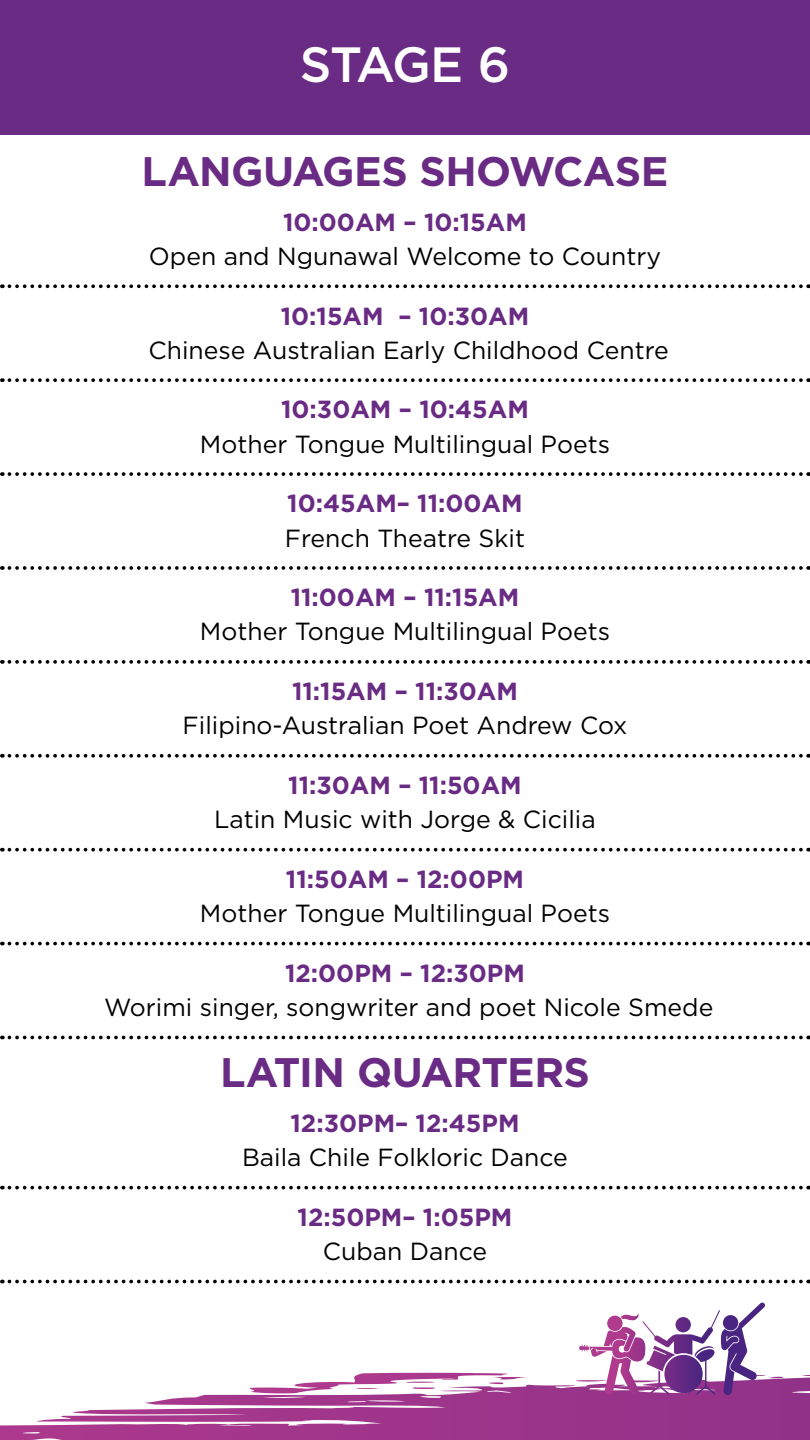
<style>
.page{position:relative;width:810px;height:1440px;background:#fff}
.page>*{position:absolute;margin:0;border:0;box-sizing:border-box;transform-origin:0 0}
.t1{font:500 49.5px "Gotham";letter-spacing:-.045em;color:#fff}
.Guide_Heading{font:700 41.25px "Gotham";letter-spacing:-.015em;color:#692b83}
.Event_Text{font:24.75px "Gotham";color:#000}
.Time_Text{font:700 24.75px "Gotham";color:#692b83}
</style>
<div class="page">
<div style="left:0;top:0;width:810px;height:135px;background:#692b83"></div>
<svg style="left:9px;top:284px;width:800px;height:4px"></svg>
<svg style="left:9px;top:378px;width:800px;height:4px"></svg>
<svg style="left:9px;top:472px;width:800px;height:4px"></svg>
<svg style="left:9px;top:566px;width:800px;height:4px"></svg>
<svg style="left:9px;top:660px;width:800px;height:4px"></svg>
<svg style="left:9px;top:754px;width:800px;height:4px"></svg>
<svg style="left:9px;top:848px;width:800px;height:4px"></svg>
<svg style="left:9px;top:942px;width:800px;height:3px"></svg>
<svg style="left:9px;top:1036px;width:800px;height:3px"></svg>
<svg style="left:9px;top:1186px;width:800px;height:3px"></svg>
<svg style="left:9px;top:1280px;width:800px;height:3px"></svg>
<svg style="left:0;top:1375px;width:810px;height:65px"></svg>
<svg style="left:247px;top:1373px;width:282px;height:21px"></svg>
<svg style="left:575px;top:1303px;width:212px;height:92px"></svg>
<p class="t1" style="left:300px;top:32px;width:212px">STAGE 6</p>
<h1 class="Guide_Heading" style="left:142px;top:144px;width:528px">LANGUAGES SHOWCASE</h1>
<p class="Time_Text" style="left:283px;top:206px;width:245px">10:00AM – 10:15AM</p>
<p class="Event_Text" style="left:149px;top:240px;width:514px">Open and Ngunawal Welcome to Country</p>
<p class="Time_Text" style="left:281px;top:299px;width:250px">10:15AM – 10:30AM</p>
<p class="Event_Text" style="left:149px;top:334px;width:522px">Chinese Australian Early Childhood Centre</p>
<p class="Time_Text" style="left:281px;top:393px;width:249px">10:30AM – 10:45AM</p>
<p class="Event_Text" style="left:200px;top:428px;width:412px">Mother Tongue Multilingual Poets</p>
<p class="Time_Text" style="left:287px;top:487px;width:237px">10:45AM– 11:00AM</p>
<p class="Event_Text" style="left:285px;top:522px;width:242px">French Theatre Skit</p>
<p class="Time_Text" style="left:291px;top:581px;width:230px">11:00AM – 11:15AM</p>
<p class="Event_Text" style="left:200px;top:616px;width:412px">Mother Tongue Multilingual Poets</p>
<p class="Time_Text" style="left:292px;top:675px;width:227px">11:15AM – 11:30AM</p>
<p class="Event_Text" style="left:183px;top:710px;width:446px">Filipino-Australian Poet Andrew Cox</p>
<p class="Time_Text" style="left:288px;top:769px;width:235px">11:30AM – 11:50AM</p>
<p class="Event_Text" style="left:214px;top:804px;width:383px">Latin Music with Jorge &amp; Cicilia</p>
<p class="Time_Text" style="left:286px;top:863px;width:240px">11:50AM – 12:00PM</p>
<p class="Event_Text" style="left:200px;top:898px;width:412px">Mother Tongue Multilingual Poets</p>
<p class="Time_Text" style="left:285px;top:957px;width:241px">12:00PM – 12:30PM</p>
<p class="Event_Text" style="left:104px;top:991px;width:611px">Worimi singer, songwriter and poet Nicole Smede</p>
<h1 class="Guide_Heading" style="left:220px;top:1045px;width:371px">LATIN QUARTERS</h1>
<p class="Time_Text" style="left:291px;top:1107px;width:230px">12:30PM– 12:45PM</p>
<p class="Event_Text" style="left:242px;top:1142px;width:327px">Baila Chile Folkloric Dance</p>
<p class="Time_Text" style="left:298px;top:1201px;width:216px">12:50PM– 1:05PM</p>
<p class="Event_Text" style="left:323px;top:1236px;width:166px">Cuban Dance</p>
</div>
